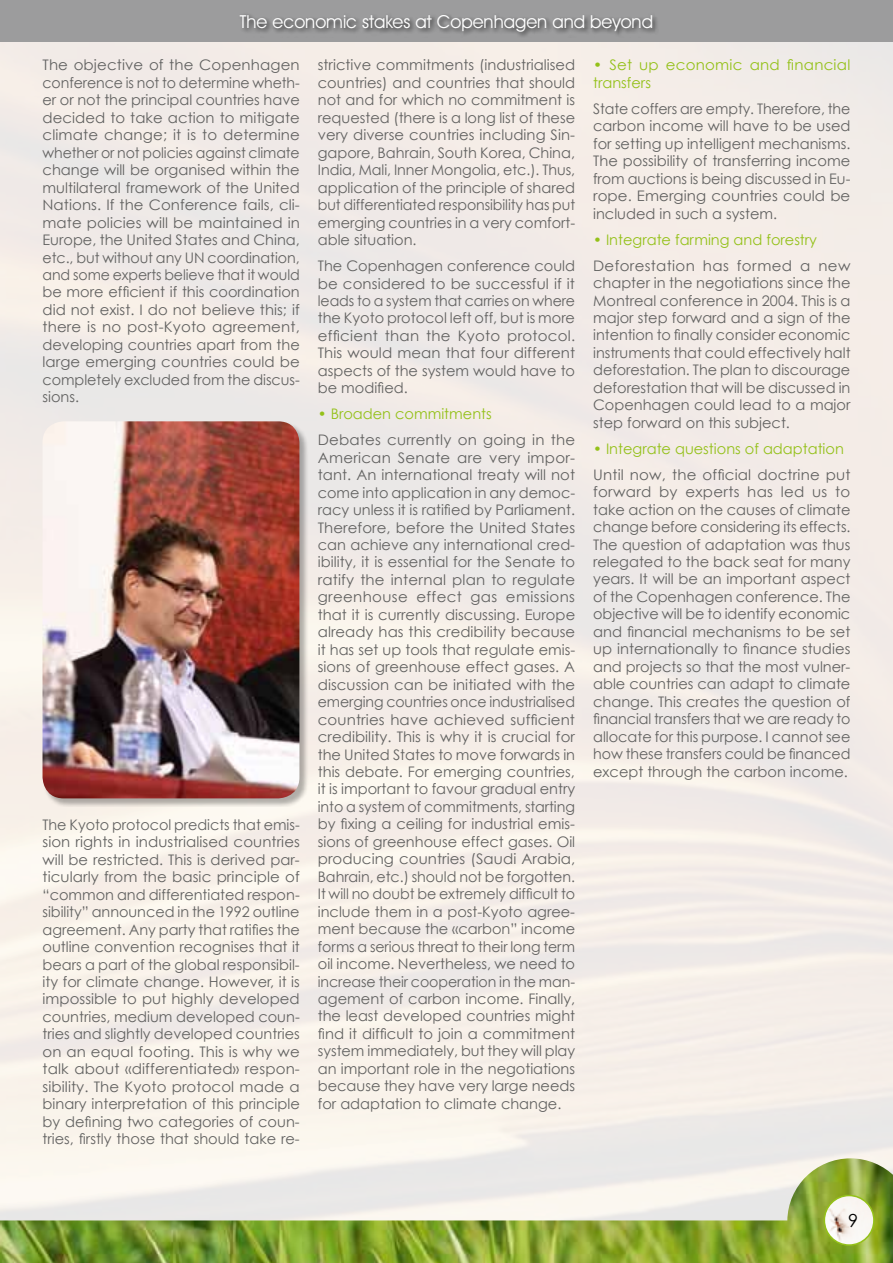
<style>
.page{position:relative;width:893px;height:1263px;background:#fff}
.page>*{position:absolute;margin:0;border:0;box-sizing:border-box;transform-origin:0 0}
.t1{font:18px "Avant Garde IT Cby BT";color:#fff}
.t2{font:18px "Century Gothic";color:#000}
.t3{font:14.55px/17.4px "Century Gothic";color:#626261;text-align:justify}
.t4{font:14.55px/17.4px "Century Gothic";color:#94c119}
</style>
<div class="page">
<img style="left:0;top:1158px;width:893px;height:105px">
<img style="left:824px;top:1195px;width:50px;height:50px;border-radius:25px">
<div style="left:824px;top:1195px;width:51px;height:51px;border:2px solid #94c119;border-radius:50%"></div>
<div style="left:0;top:0;width:893px;height:42px;background:#9c9c9d"></div>
<div style="left:238px;top:12px;width:421px;height:26px;background:#000;opacity:.75"></div>
<div style="left:42px;top:421px;width:266px;height:386px;background:#000;opacity:.3"></div>
<img style="left:43px;top:421px;width:256px;height:377px">
<p class="t1" style="left:240px;top:10px;width:415px">The economic stakes at Copenhagen and beyond</p>
<p class="t3" style="left:43px;top:56px;width:259px">The objective of the Copenhagen conference is not to determine wheth&shy;er or not the principal countries have decided to take action to mitigate climate change; it is to determine whether or not policies against climate change will be organised within the multilateral framework of the United Nations. If the Conference fails, cli&shy;mate policies will be maintained in Europe, the United States and China, etc., but without any UN coordination, and some experts believe that it would be more efficient if this coordination did not exist. I do not believe this; if there is no post-Kyoto agreement, developing countries apart from the large emerging countries could be completely excluded from the discus&shy;sions.</p>
<p class="t4" style="left:593px;top:56px;width:259px">• Set up economic and financial transfers</p>
<p class="t3" style="left:593px;top:100px;width:259px">State coffers are empty. Therefore, the carbon income will have to be used for setting up intelligent mechanisms.<br>The possibility of transferring income from auctions is being discussed in Eu&shy;rope. Emerging countries could be included in such a system.</p>
<p class="t4" style="left:593px;top:230px;width:225px">• Integrate farming and forestry</p>
<p class="t3" style="left:593px;top:256px;width:259px">Deforestation has formed a new chapter in the negotiations since the Montreal conference in 2004. This is a major step forward and a sign of the intention to finally consider economic instruments that could effectively halt deforestation. The plan to discourage deforestation that will be discussed in Copenhagen could lead to a major step forward on this subject.</p>
<p class="t4" style="left:593px;top:439px;width:252px">• Integrate questions of adaptation</p>
<p class="t3" style="left:593px;top:465px;width:259px">Until now, the official doctrine put forward by experts has led us to take action on the causes of climate change before considering its effects.<br>The question of adaptation was thus relegated to the back seat for many years. It will be an important aspect of the Copenhagen conference. The objective will be to identify economic and financial mechanisms to be set up internationally to finance studies and projects so that the most vulner&shy;able countries can adapt to climate change. This creates the question of financial transfers that we are ready to allocate for this purpose. I cannot see how these transfers could be financed except through the carbon income.</p>
<p class="t3" style="left:318px;top:56px;width:259px">strictive commitments (industrialised countries) and countries that should not and for which no commitment is requested (there is a long list of these very diverse countries including Sin&shy;gapore, Bahrain, South Korea, China, India, Mali, Inner Mongolia, etc.). Thus, application of the principle of shared but differentiated responsibility has put emerging countries in a very comfort&shy;able situation.</p>
<p class="t3" style="left:318px;top:257px;width:259px">The Copenhagen conference could be considered to be successful if it leads to a system that carries on where the Kyoto protocol left off, but is more efficient than the Kyoto protocol.<br>This would mean that four different aspects of the system would have to be modified.</p>
<p class="t4" style="left:318px;top:405px;width:175px">• Broaden commitments</p>
<p class="t3" style="left:318px;top:431px;width:259px">Debates currently on going in the American Senate are very impor&shy;tant. An international treaty will not come into application in any democ&shy;racy unless it is ratified by Parliament.<br>Therefore, before the United States can achieve any international cred&shy;ibility, it is essential for the Senate to ratify the internal plan to regulate greenhouse effect gas emissions that it is currently discussing. Europe already has this credibility because it has set up tools that regulate emis&shy;sions of greenhouse effect gases. A discussion can be initiated with the emerging countries once industrialised countries have achieved sufficient credibility. This is why it is crucial for the United States to move forwards in this debate. For emerging countries, it is important to favour gradual entry into a system of commitments, starting by fixing a ceiling for industrial emis&shy;sions of greenhouse effect gases. Oil producing countries (Saudi Arabia, Bahrain, etc.) should not be forgotten.<br>It will no doubt be extremely difficult to include them in a post-Kyoto agree&shy;ment because the «carbon” income forms a serious threat to their long term oil income. Nevertheless, we need to increase their cooperation in the man&shy;agement of carbon income. Finally, the least developed countries might find it difficult to join a commitment system immediately, but they will play an important role in the negotiations because they have very large needs for adaptation to climate change.</p>
<p class="t3" style="left:43px;top:816px;width:259px">The Kyoto protocol predicts that emis&shy;sion rights in industrialised countries will be restricted. This is derived par&shy;ticularly from the basic principle of “common and differentiated respon&shy;sibility” announced in the 1992 outline agreement. Any party that ratifies the outline convention recognises that it bears a part of the global responsibil&shy;ity for climate change. However, it is impossible to put highly developed countries, medium developed coun&shy;tries and slightly developed countries on an equal footing. This is why we talk about «differentiated» respon&shy;sibility. The Kyoto protocol made a binary interpretation of this principle by defining two categories of coun&shy;tries, firstly those that should take re-</p>
<p class="t2" style="left:848px;top:1209px;width:11px">9</p>
</div>
